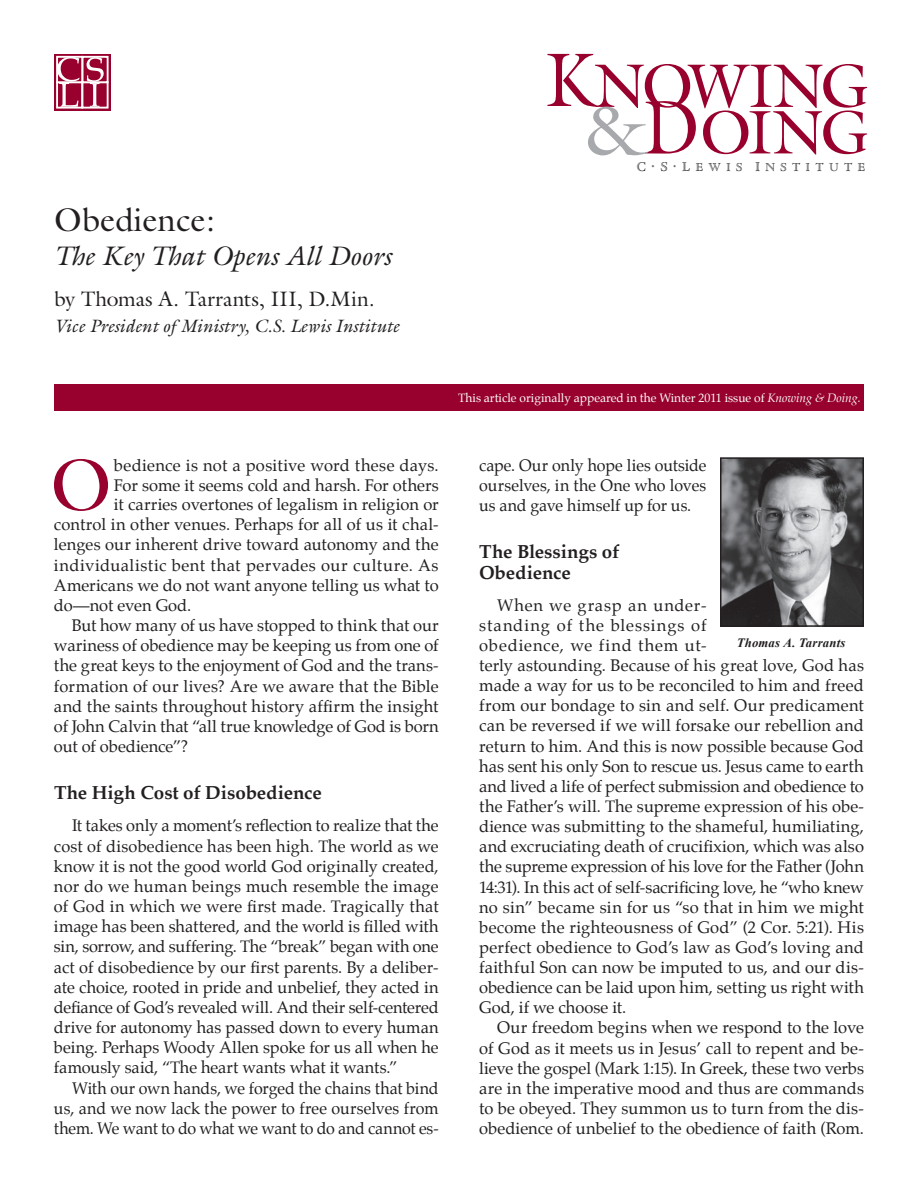
<style>
.page{position:relative;width:918px;height:1188px;background:#fff}
.page>*{position:absolute;margin:0;border:0;box-sizing:border-box;transform-origin:0 0}
.t1{font:73.8px "Galliard";color:#98012d}
.t2{font:69.3px "Galliard Roman SC900";color:#a8a9ad;scale:1.09 1}
.t3{font:62.1px "Galliard Roman SC900";letter-spacing:-.055em;color:#98012d}
.t4{font:33px "Galliard";color:#231f20}
.t5{font:italic 27px "Galliard";color:#231f20}
.t6{font:21px "Galliard";letter-spacing:.01em;color:#231f20}
.t7{font:700 18.75px/20.1px "Palatino";letter-spacing:-.005em;color:#231f20}
.t8{font:italic 18px "Galliard";color:#231f20}
.t9{font:16.5px/20.1px "Palatino";letter-spacing:.005em;color:#231f20;text-align:justify}
.t10{font:16.5px "Palatino";letter-spacing:.03em;color:#231f20}
.t11{font:13.8px "Cloister Std Open Face SC900";color:#231f20}
.t12{font:italic 700 12.75px "Times New Roman";letter-spacing:.015em;color:#231f20}
.t13{font:12.45px "Cloister Std Open Face SC900";letter-spacing:.435em;color:#231f20}
.t14{font:12px "Palatino";color:#fff}
.s1{font-size:76.65px}
.s2{font-size:76.65px;color:#98012d}
.s3{font-size:13.8px}
.s4{font-style:italic}
</style>
<div class="page">
<div style="left:54px;top:384px;width:810px;height:27px;background:#98012d"></div>
<div style="left:54px;top:54px;width:57px;height:57px;border:1px solid #98012d"></div>
<div style="left:56px;top:81px;width:27px;height:28px;border:2px solid #fff"></div>
<div style="left:82px;top:82px;width:26px;height:26px;background:#98012d"></div>
<div style="left:82px;top:81px;width:27px;height:28px;border:2px solid #fff"></div>
<div style="left:82px;top:57px;width:26px;height:25px;background:#98012d"></div>
<div style="left:82px;top:56px;width:27px;height:27px;border:2px solid #fff"></div>
<div style="left:56px;top:56px;width:27px;height:27px;border:2px solid #fff"></div>
<svg style="left:57px;top:57px;width:23px;height:50px"></svg>
<svg style="left:87px;top:57px;width:17px;height:50px"></svg>
<img style="left:723px;top:460px;width:138px;height:164px">
<div style="left:720px;top:457px;width:144px;height:170px;border:2px solid #231f20"></div>
<h3 class="t4" style="left:54px;top:199px;width:163px">Obedience:</h3>
<h3 class="t5" style="left:54px;top:239px;width:338px">The Key That Opens All Doors</h3>
<p class="t6" style="left:54px;top:286px;width:322px">by Thomas A. Tarrants, III, D.Min.</p>
<p class="t8" style="left:54px;top:314px;width:347px">Vice President of Ministry, C.S. Lewis Institute</p>
<h3 class="t3" style="left:545px;top:47px;width:325px"><span class="s1">K</span>NOWING</h3>
<h2 class="t2" style="left:583px;top:88px;width:109px">&amp;<span class="s2">D</span></h2>
<p class="t11" style="left:651px;top:157px;width:81px">.S.L<sub>EWI</sub></p>
<h3 class="t3" style="left:700px;top:93px;width:170px">OING</h3>
<p class="t13" style="left:736px;top:160px;width:131px">S <span class="s3">I</span>NSTITUTE</p>
<p class="t11" style="left:637px;top:159px;width:11px">C</p>
<p class="t14" style="left:458px;top:388px;width:404px">This article originally appeared in the Winter 2011 issue of <span class="s4">Knowing &amp; Doing.</span></p>
<h1 class="t1" style="left:50px;top:439px;width:64px">O</h1>
<p class="t9" style="left:114px;top:455px;width:326px">bedience is not a positive word these days.</p>
<p class="t9" style="left:114px;top:475px;width:326px">For some it seems cold and harsh. For others</p>
<p class="t9" style="left:114px;top:494px;width:326px">it carries overtones of legalism in religion or</p>
<p class="t9" style="left:54px;top:515px;width:386px">control in other venues. Perhaps for all of us it chal-</p>
<p class="t9" style="left:54px;top:535px;width:386px">lenges our inherent drive toward autonomy and the</p>
<p class="t10" style="left:54px;top:551px;width:386px">individualistic bent that pervades our culture. As</p>
<p class="t9" style="left:54px;top:575px;width:386px">Americans we do not want anyone telling us what to</p>
<p class="t9" style="left:54px;top:595px;width:139px">do—not even God.</p>
<p class="t9" style="left:72px;top:615px;width:368px">But how many of us have stopped to think that our</p>
<p class="t9" style="left:54px;top:635px;width:386px">wariness of obedience may be keeping us from one of</p>
<p class="t9" style="left:54px;top:656px;width:386px">the great keys to the enjoyment of God and the trans-</p>
<p class="t9" style="left:54px;top:676px;width:386px">formation of our lives? Are we aware that the Bible</p>
<p class="t9" style="left:54px;top:696px;width:386px">and the saints throughout history affirm the insight</p>
<p class="t9" style="left:54px;top:716px;width:386px">of John Calvin that “all true knowledge of God is born</p>
<p class="t9" style="left:54px;top:736px;width:136px">out of obedience”?</p>
<p class="t7" style="left:54px;top:782px;width:269px">The High Cost of Disobedience</p>
<p class="t9" style="left:54px;top:816px;width:386px;text-indent:18px">It takes only a moment’s reflection to realize that the cost of disobedience has been high. The world as we know it is not the good world God originally created, nor do we human beings much resemble the image of God in which we were first made. Tragically that image has been shattered, and the world is filled with sin, sorrow, and suffering. The “break” began with one act of disobedience by our first parents. By a deliber&shy;ate choice, rooted in pride and unbelief, they acted in defiance of God’s revealed will. And their self-centered drive for autonomy has passed down to every human being. Perhaps Woody Allen spoke for us all when he famously said, “The heart wants what it wants.”</p>
<p class="t9" style="left:54px;top:1078px;width:386px;text-indent:18px">With our own hands, we forged the chains that bind us, and we now lack the power to free ourselves from them. We want to do what we want to do and cannot es-</p>
<p class="t9" style="left:479px;top:455px;width:229px">cape. Our only hope lies outside ourselves, in the One who loves us and gave himself up for us.</p>
<p class="t7" style="left:479px;top:542px;width:142px">The Blessings of<br>Obedience</p>
<p class="t9" style="left:479px;top:595px;width:386px;text-align:left;text-indent:18px">When we grasp an under-<br>standing of the blessings of<br>obedience, we find them ut-<br>terly astounding. Because of his great love, God has made a way for us to be reconciled to him and freed from our bondage to sin and self. Our predicament can be reversed if we will forsake our rebellion and return to him. And this is now possible because God has sent his only Son to rescue us. Jesus came to earth and lived a life of perfect submission and obedience to the Father’s will. The supreme expression of his obe&shy;dience was submitting to the shameful, humiliating, and excruciating death of crucifixion, which was also the supreme expression of his love for the Father (John 14:31). In this act of self-sacrificing love, he “who knew no sin” became sin for us “so that in him we might become the righteousness of God” (2 Cor. 5:21). His perfect obedience to God’s law as God’s loving and faithful Son can now be imputed to us, and our dis&shy;obedience can be laid upon him, setting us right with God, if we choose it.</p>
<p class="t9" style="left:479px;top:1018px;width:386px;text-indent:18px">Our freedom begins when we respond to the love of God as it meets us in Jesus’ call to repent and be&shy;lieve the gospel (Mark 1:15). In Greek, these two verbs are in the imperative mood and thus are commands to be obeyed. They summon us to turn from the dis&shy;obedience of unbelief to the obedience of faith (Rom.</p>
<p class="t12" style="left:737px;top:634px;width:110px">Thomas A. Tarrants</p>
</div>
